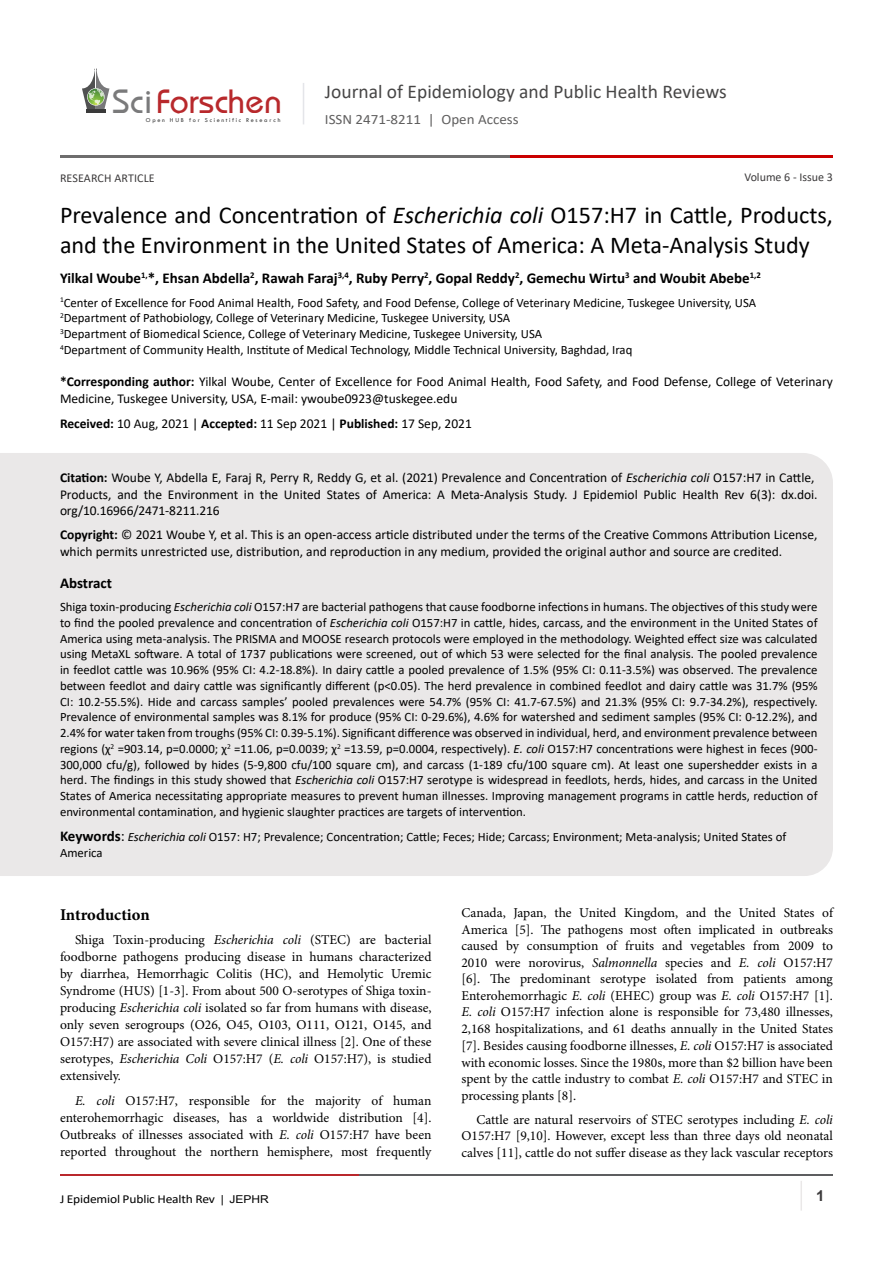
<style>
.page{position:relative;width:893px;height:1263px;background:#fff}
.page>*{position:absolute;margin:0;border:0;box-sizing:border-box;transform-origin:0 0}
.t1{font:35.1px "Opal";color:#b8292c}
.t2{font:24.15px/30px "Calibri";color:#000}
.t3{font:19.5px "Calibri";color:#474646}
.heading_1{font:700 16.5px "Minion Pro";letter-spacing:-.005em;color:#000}
.t4{font:700 15px "Calibri";color:#000}
.t5{font:700 15px "Arial";color:#3c3a3b}
.t6{font:14.25px "Calibri";color:#605f5f;scale:1.05 1}
.No_Spacing{font:13.5px/17.1px "Minion Pro";color:#000;text-align:justify}
.t7{font:13.5px/16.5px "Calibri";color:#000}
.No_Spacing-2{font:12.75px/15.8px "Calibri";color:#000;text-align:justify}
.t8{font:12.15px "Calibri";letter-spacing:-.01em;color:#000;scale:1.11 1}
.t9{font:12px "Calibri";color:#3c3a3b}
.t10{font:6.15px "Tw Cen";letter-spacing:.28em;color:#3a3a3a}
.s1{color:#7a7a7b}
.s2{font-style:italic}
.s3{font-weight:700}
.s4{font-weight:700;font-size:15px}
.s5{font-size:15px}
.s6{font-family:"Arial";font-size:10.8px}
</style>
<div class="page">
<hr style="left:86px;top:109px;width:19px;height:4px;background:#3a3a3a">
<svg style="left:82px;top:68px;width:27px;height:41px"></svg>
<hr style="left:303px;top:83px;width:1px;height:41px;background:#e4e5e9">
<hr style="left:800px;top:1181px;width:2px;height:29px;background:#eae8e8">
<hr style="left:60px;top:1174px;width:300px;height:2px;background:#b9282c">
<hr style="left:359px;top:1174px;width:474px;height:2px;background:#5d5e60">
<hr style="left:60px;top:155px;width:535px;height:2px;background:#6e6d6d">
<hr style="left:511px;top:155px;width:322px;height:2px;background:#ca0000">
<div style="left:0;top:453px;width:833px;height:423px;background:#eae8e8"></div>
<h1 class="t1" style="left:113px;top:80px;width:171px"><span class="s1">Sci</span>Forschen</h1>
<p class="t10" style="left:146px;top:116px;width:136px">Open HUB for Scientific Research</p>
<h3 class="t3" style="left:325px;top:78px;width:403px">Journal of Epidemiology and Public Health Reviews</h3>
<p class="t6" style="left:325px;top:110px;width:186px">ISSN 2471-8211 | Open Access</p>
<p class="t9" style="left:744px;top:169px;width:90px">Volume 6 - Issue 3</p>
<p class="t9" style="left:60px;top:170px;width:96px">RESEARCH ARTICLE</p>
<p class="t2" style="left:60px;top:200px;width:774px">Prevalence and Concentration of <span class="s2">Escherichia coli</span> O157:H7 in Cattle, Products, and the Environment in the United States of America: A Meta-Analysis Study</p>
<p class="t4" style="left:60px;top:268px;width:702px">Yilkal Woube<sup>1,</sup>*, Ehsan Abdella<sup>2</sup>, Rawah Faraj<sup>3,4</sup>, Ruby Perry<sup>2</sup>, Gopal Reddy<sup>2</sup>, Gemechu Wirtu<sup>3</sup> and Woubit Abebe<sup>1,2</sup></p>
<p class="No_Spacing-2" style="left:60px;top:294px;width:698px"><sup>1</sup>Center of Excellence for Food Animal Health, Food Safety, and Food Defense, College of Veterinary Medicine, Tuskegee University, USA</p>
<p class="No_Spacing-2" style="left:60px;top:310px;width:452px"><sup>2</sup>Department of Pathobiology, College of Veterinary Medicine, Tuskegee University, USA</p>
<p class="No_Spacing-2" style="left:60px;top:326px;width:484px"><sup>3</sup>Department of Biomedical Science, College of Veterinary Medicine, Tuskegee University, USA</p>
<p class="No_Spacing-2" style="left:60px;top:341px;width:574px"><sup>4</sup>Department of Community Health, Institute of Medical Technology, Middle Technical University, Baghdad, Iraq</p>
<p class="t7" style="left:60px;top:373px;width:774px"><span class="s3">*Corresponding author:</span> Yilkal Woube, Center of Excellence for Food Animal Health, Food Safety, and Food Defense, College of Veterinary<br>Medicine, Tuskegee University, USA, E-mail: ywoube0923@tuskegee.edu</p>
<p class="t7" style="left:60px;top:415px;width:413px"><span class="s3">Received:</span> 10 Aug, 2021 | <span class="s3">Accepted:</span> 11 Sep 2021 | <span class="s3">Published:</span> 17 Sep, 2021</p>
<p class="t7" style="left:60px;top:469px;width:759px"><span class="s3">Citation:</span> Woube Y, Abdella E, Faraj R, Perry R, Reddy G, et al. (2021) Prevalence and Concentration of <span class="s2">Escherichia coli</span> O157:H7 in Cattle,<br>Products, and the Environment in the United States of America: A Meta-Analysis Study. J Epidemiol Public Health Rev 6(3): dx.doi. org/10.16966/2471-8211.216</p>
<p class="t7" style="left:60px;top:526px;width:759px"><span class="s3">Copyright:</span> © 2021 Woube Y, et al. This is an open-access article distributed under the terms of the Creative Commons Attribution License, which permits unrestricted use, distribution, and reproduction in any medium, provided the original author and source are credited.</p>
<p class="t4" style="left:60px;top:572px;width:53px">Abstract</p>
<p class="No_Spacing-2" style="left:60px;top:599px;width:759px">Shiga toxin-producing <span class="s2">Escherichia coli</span> O157:H7 are bacterial pathogens that cause foodborne infections in humans. The objectives of this study were to find the pooled prevalence and concentration of <span class="s2">Escherichia coli</span> O157:H7 in cattle, hides, carcass, and the environment in the United States of America using meta-analysis. The PRISMA and MOOSE research protocols were employed in the methodology. Weighted effect size was calculated using MetaXL software. A total of 1737 publications were screened, out of which 53 were selected for the final analysis. The pooled prevalence in feedlot cattle was 10.96% (95% CI: 4.2-18.8%). In dairy cattle a pooled prevalence of 1.5% (95% CI: 0.11-3.5%) was observed. The prevalence between feedlot and dairy cattle was significantly different (p&lt;0.05). The herd prevalence in combined feedlot and dairy cattle was 31.7% (95% CI: 10.2-55.5%). Hide and carcass samples’ pooled prevalences were 54.7% (95% CI: 41.7-67.5%) and 21.3% (95% CI: 9.7-34.2%), respectively.<br>Prevalence of environmental samples was 8.1% for produce (95% CI: 0-29.6%), 4.6% for watershed and sediment samples (95% CI: 0-12.2%), and 2.4% for water taken from troughs (95% CI: 0.39-5.1%). Significant difference was observed in individual, herd, and environment prevalence between regions (χ<sup>2</sup> =903.14, p=0.0000; χ<sup>2</sup> =11.06, p=0.0039; χ<sup>2</sup> =13.59, p=0.0004, respectively). <span class="s2">E. coli</span> O157:H7 concentrations were highest in feces (900- 300,000 cfu/g), followed by hides (5-9,800 cfu/100 square cm), and carcass (1-189 cfu/100 square cm). At least one supershedder exists in a herd. The findings in this study showed that <span class="s2">Escherichia coli</span> O157:H7 serotype is widespread in feedlots, herds, hides, and carcass in the United States of America necessitating appropriate measures to prevent human illnesses. Improving management programs in cattle herds, reduction of environmental contamination, and hygienic slaughter practices are targets of intervention.</p>
<p class="No_Spacing-2" style="left:60px;top:829px;width:728px"><span class="s4">Keywords</span><span class="s5">:</span> <span class="s2">Escherichia coli</span> O157: H7; Prevalence; Concentration; Cattle; Feces; Hide; Carcass; Environment; Meta-analysis; United States of<br>America</p>
<p class="heading_1" style="left:60px;top:903px;width:91px">Introduction</p>
<p class="No_Spacing" style="left:60px;top:931px;width:373px;text-indent:15px">Shiga Toxin-producing <span class="s2">Escherichia coli</span> (STEC) are bacterial foodborne pathogens producing disease in humans characterized by diarrhea, Hemorrhagic Colitis (HC), and Hemolytic Uremic Syndrome (HUS) [1-3]. From about 500 O-serotypes of Shiga toxin&shy;producing <span class="s2">Escherichia coli</span> isolated so far from humans with disease, only seven serogroups (O26, O45, O103, O111, O121, O145, and O157:H7) are associated with severe clinical illness [2]. One of these serotypes, <span class="s2">Escherichia Coli</span> O157:H7 (<span class="s2">E. coli</span> O157:H7), is studied extensively.</p>
<p class="No_Spacing" style="left:60px;top:1093px;width:373px;text-indent:15px"><span class="s2">E. coli</span> O157:H7, responsible for the majority of human enterohemorrhagic diseases, has a worldwide distribution [4].<br>Outbreaks of illnesses associated with <span class="s2">E. coli</span> O157:H7 have been reported throughout the northern hemisphere, most frequently</p>
<p class="No_Spacing" style="left:461px;top:905px;width:373px;line-height:16.6px">Canada, Japan, the United Kingdom, and the United States of America [5]. The pathogens most often implicated in outbreaks caused by consumption of fruits and vegetables from 2009 to 2010 were norovirus, <span class="s2">Salmonnella</span> species and <span class="s2">E. coli</span> O157:H7 [6]. The predominant serotype isolated from patients among Enterohemorrhagic <span class="s2">E. coli</span> (EHEC) group was <span class="s2">E. coli</span> O157:H7 [1].<br><span class="s2">E. coli</span> O157:H7 infection alone is responsible for 73,480 illnesses, 2,168 hospitalizations, and 61 deaths annually in the United States [7]. Besides causing foodborne illnesses, <span class="s2">E. coli</span> O157:H7 is associated with economic losses. Since the 1980s, more than $2 billion have been spent by the cattle industry to combat <span class="s2">E. coli</span> O157:H7 and STEC in processing plants [8].</p>
<p class="No_Spacing" style="left:461px;top:1112px;width:373px;line-height:16.5px;text-indent:15px">Cattle are natural reservoirs of STEC serotypes including <span class="s2">E. coli </span>O157:H7 [9,10]. However, except less than three days old neonatal calves [11], cattle do not suffer disease as they lack vascular receptors</p>
<p class="t8" style="left:60px;top:1190px;width:190px">J Epidemiol Public Health Rev <span class="s6">| JEPHR</span></p>
<p class="t5" style="left:816px;top:1185px;width:10px">1</p>
</div>
